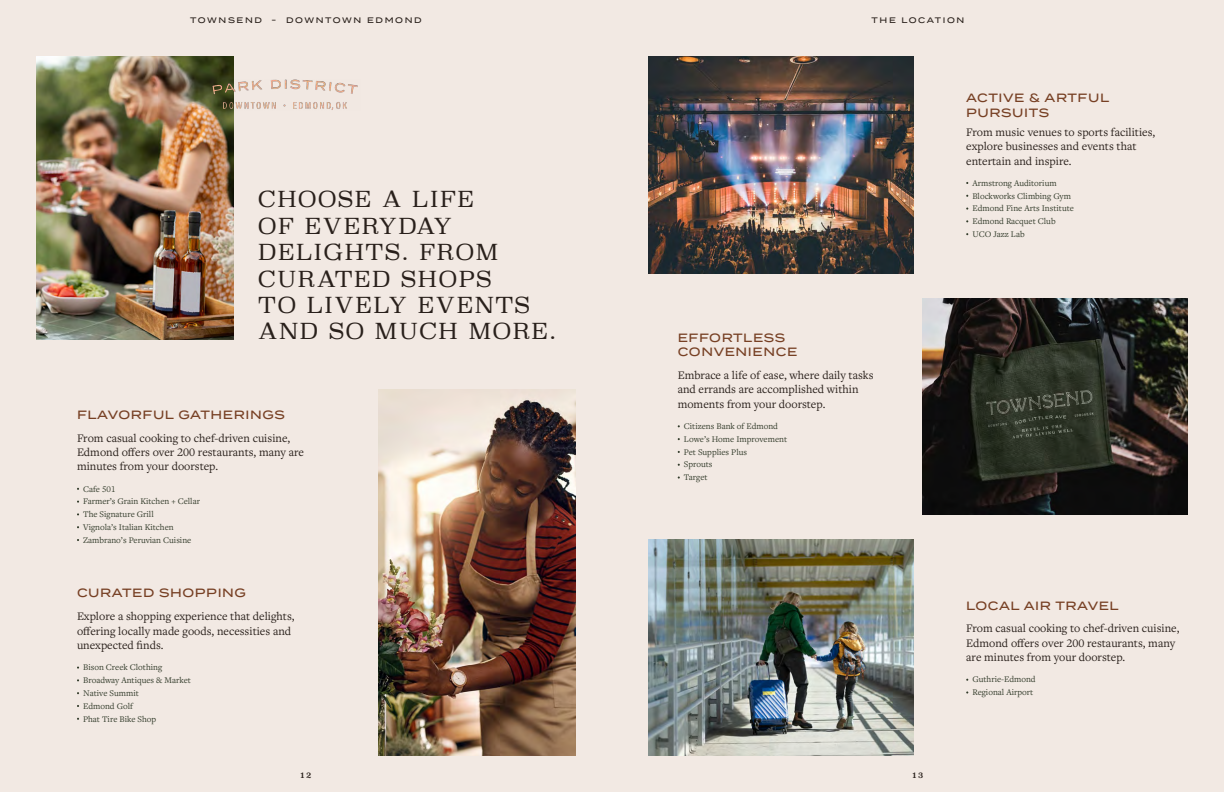
<style>
.page{position:relative;width:1224px;height:792px;background:#f2e9e3}
.page>*{position:absolute;margin:0;border:0;box-sizing:border-box;transform-origin:0 0}
.t1{font:300 22px/26.4px "Superclarendon";letter-spacing:.075em;color:#29201b}
.t2{font:12px/14.4px "Freight Text Pro";color:#29201b}
.t3{font:500 12px/14.4px "Termina";letter-spacing:.05em;color:#774024}
.t4{font:9px/12.8px "Freight Text Pro";color:#333c2b}
.t5{font:500 8px "Termina";letter-spacing:.2em;color:#29201b}
.t6{font:8px "Superclarendon";color:#29201b}
</style>
<div class="page">
<img style="left:36px;top:57px;width:198px;height:282px">
<img style="left:378px;top:390px;width:198px;height:366px">
<img style="left:648px;top:57px;width:266px;height:216px">
<img style="left:648px;top:540px;width:266px;height:216px">
<img style="left:922px;top:298px;width:266px;height:217px">
<img style="left:210px;top:79px;width:148px;height:31px">
<p class="t5" style="left:190px;top:15px;width:233px">TOWNSEND - DOWNTOWN EDMOND</p>
<p class="t5" style="left:872px;top:15px;width:94px">THE LOCATION</p>
<h1 class="t1" style="left:258px;top:188px;width:300px">CHOOSE A LIFE<br>OF EVERYDAY<br>DELIGHTS. FROM<br>CURATED SHOPS<br>TO LIVELY EVENTS<br>AND SO MUCH MORE.</h1>
<p class="t3" style="left:678px;top:330px;width:121px">EFFORTLESS<br>CONVENIENCE</p>
<p class="t2" style="left:678px;top:368px;width:197px">Embrace a life of ease, where daily tasks and errands are accomplished within moments from your doorstep.</p>
<p class="t3" style="left:77px;top:407px;width:209px">FLAVORFUL GATHERINGS</p>
<p class="t2" style="left:77px;top:430px;width:229px">From casual cooking to chef-driven cuisine,<br>Edmond offers over 200 restaurants, many are minutes from your doorstep.</p>
<p class="t4" style="left:684px;top:419px;width:105px">Citizens Bank of Edmond<br>Lowe’s Home Improvement<br>Pet Supplies Plus<br>Sprouts<br>Target</p>
<p class="t4" style="left:83px;top:482px;width:118px">Cafe 501<br>Farmer’s Grain Kitchen + Cellar<br>The Signature Grill<br>Vignola’s Italian Kitchen<br>Zambrano’s Peruvian Cuisine</p>
<p class="t3" style="left:77px;top:586px;width:171px">CURATED SHOPPING</p>
<p class="t2" style="left:77px;top:609px;width:219px">Explore a shopping experience that delights, offering locally made goods, necessities and unexpected finds.</p>
<p class="t4" style="left:83px;top:661px;width:109px">Bison Creek Clothing<br>Broadway Antiques &amp; Market<br>Native Summit<br>Edmond Golf<br>Phat Tire Bike Shop</p>
<p class="t6" style="left:301px;top:770px;width:12px">12</p>
<p class="t6" style="left:913px;top:770px;width:12px">13</p>
<p class="t3" style="left:966px;top:91px;width:145px">ACTIVE &amp; ARTFUL<br>PURSUITS</p>
<p class="t2" style="left:966px;top:124px;width:191px">From music venues to sports facilities, explore businesses and events that entertain and inspire.</p>
<p class="t4" style="left:972px;top:176px;width:103px">Armstrong Auditorium<br>Blockworks Climbing Gym<br>Edmond Fine Arts Institute<br>Edmond Racquet Club<br>UCO Jazz Lab</p>
<p class="t3" style="left:966px;top:598px;width:154px">LOCAL AIR TRAVEL</p>
<p class="t2" style="left:966px;top:621px;width:215px">From casual cooking to chef-driven cuisine,<br>Edmond offers over 200 restaurants, many are minutes from your doorstep.</p>
<p class="t4" style="left:972px;top:673px;width:65px">Guthrie-Edmond<br>Regional Airport</p>
</div>
